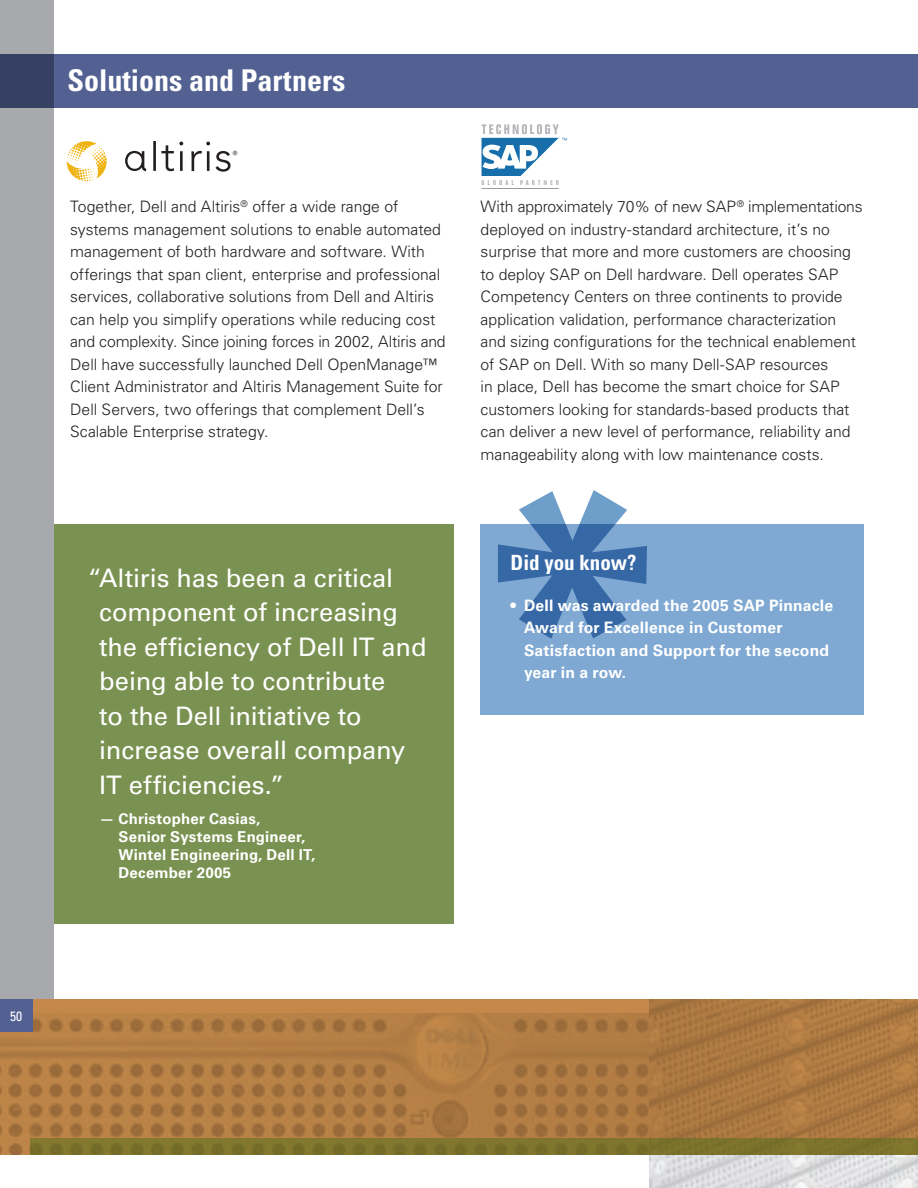
<style>
.page{position:relative;width:918px;height:1188px;background:#fff}
.page>*{position:absolute;margin:0;border:0;box-sizing:border-box;transform-origin:0 0}
.t1{font:700 360px "Univers";color:#679ac8}
.t2{font:700 condensed 30px "Univers";color:#fff}
.t3{font:25.5px/34.5px "Univers";color:#fff}
.t4{font:700 condensed 21px "Univers";color:#fff}
.t5{font:300 15.75px/22.5px "Univers";letter-spacing:-.005em;color:#231f20}
.t6{font:700 15.75px/22.5px "Univers";letter-spacing:.01em;color:#fff}
.t7{font:700 15px/18px "Univers";letter-spacing:.015em;color:#fff}
.t8{font:condensed 13.5px "Univers";color:#fff}
</style>
<div class="page">
<div style="left:0;top:0;width:54px;height:999px;background:#a8a9ad"></div>
<img style="left:650px;top:1155px;width:268px;height:33px">
<svg style="left:0;top:999px;width:918px;height:156px;background:#af7a42"></svg>
<div style="left:0;top:54px;width:918px;height:54px;background:#536192"></div>
<div style="left:30px;top:1139px;width:888px;height:16px;background:#7d732c"></div>
<div style="left:0;top:999px;width:32px;height:32px;background:#536192"></div>
<svg style="left:67px;top:141px;width:40px;height:40px"></svg>
<svg style="left:191px;top:151px;width:19px;height:20px"></svg>
<svg style="left:206px;top:142px;width:4px;height:3px"></svg>
<svg style="left:153px;top:141px;width:30px;height:30px"></svg>
<svg style="left:125px;top:151px;width:21px;height:20px"></svg>
<svg style="left:216px;top:151px;width:21px;height:21px"></svg>
<svg style="left:481px;top:124px;width:86px;height:65px"></svg>
<div style="left:480px;top:524px;width:384px;height:191px;background:#7fa8d2"></div>
<div style="left:54px;top:524px;width:400px;height:400px;background:#7a9251"></div>
<h2 class="t2" style="left:68px;top:62px;width:279px">Solutions and Partners</h2>
<p class="t5" style="left:70px;top:195px;width:377px">Together, Dell and Altiris<sup>®</sup> offer a wide range of systems management solutions to enable automated management of both hardware and software. With offerings that span client, enterprise and professional services, collaborative solutions from Dell and Altiris can help you simplify operations while reducing cost and complexity. Since joining forces in 2002, Altiris and Dell have successfully launched Dell OpenManage™ Client Administrator and Altiris Management Suite for Dell Servers, two offerings that complement Dell’s Scalable Enterprise strategy.</p>
<h3 class="t3" style="left:99px;top:561px;width:329px;text-indent:-11px">“ Altiris has been a critical component of increasing the efficiency of Dell IT and being able to contribute<br>to the Dell initiative to increase overall company<br>IT efficiencies.”</h3>
<p class="t7" style="left:119px;top:809px;width:198px;text-indent:-19px">— Christopher Casias,<br>Senior Systems Engineer,<br>Wintel Engineering, Dell IT,<br>December 2005</p>
<p class="t5" style="left:481px;top:195px;width:384px">With approximately 70% of new SAP<sup>®</sup> implementations deployed on industry-standard architecture, it’s no surprise that more and more customers are choosing to deploy SAP on Dell hardware. Dell operates SAP Competency Centers on three continents to provide application validation, performance characterization and sizing configurations for the technical enablement of SAP on Dell. With so many Dell-SAP resources<br>in place, Dell has become the smart choice for SAP customers looking for standards-based products that can deliver a new level of performance, reliability and manageability along with low maintenance costs.</p>
<h1 class="t1" style="left:474px;top:412px;width:202px">*</h1>
<h3 class="t4" style="left:511px;top:550px;width:127px">Did you know?</h3>
<p class="t6" style="left:524px;top:594px;width:311px;text-indent:-13px">• Dell was awarded the 2005 SAP Pinnacle<br>Award for Excellence in Customer<br>Satisfaction and Support for the second year in a row.</p>
<p class="t8" style="left:10px;top:1007px;width:13px">50</p>
</div>
